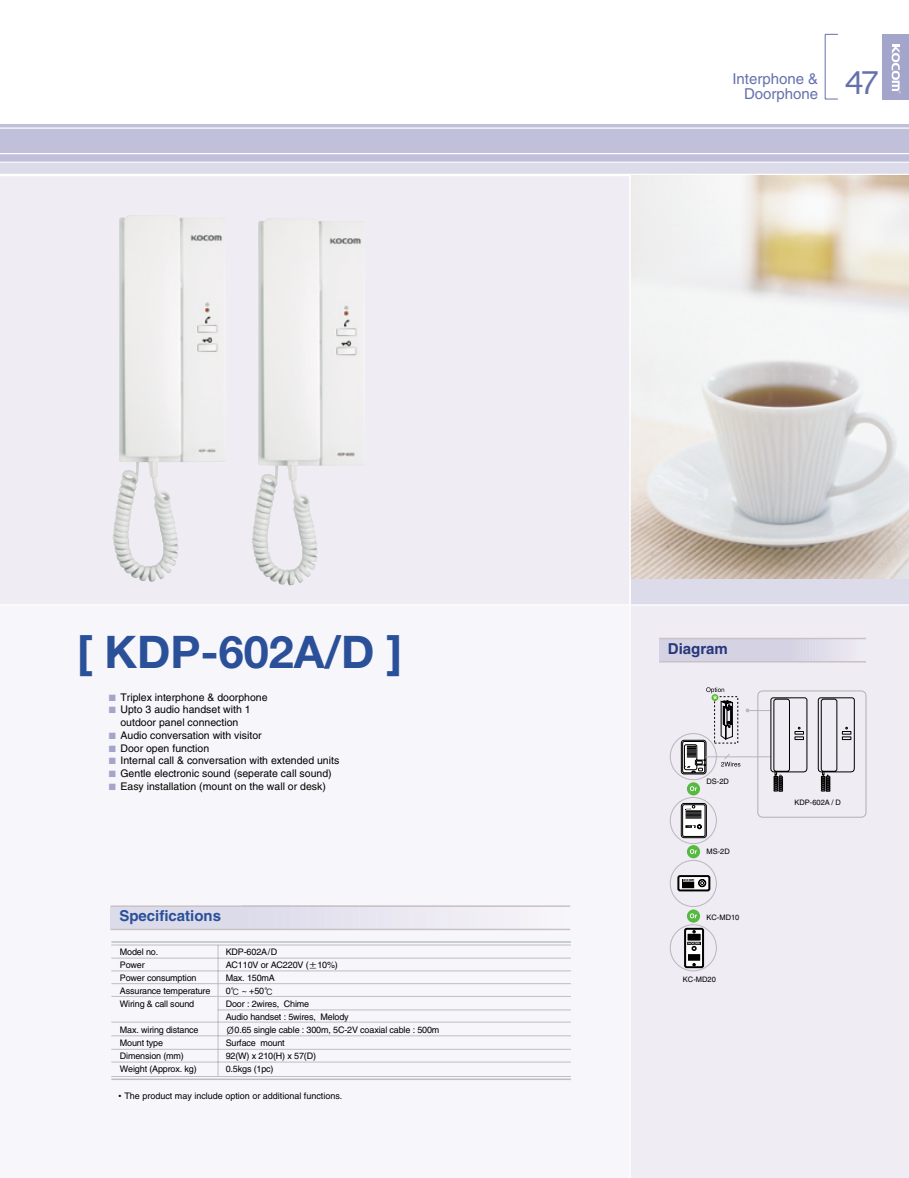
<style>
.page{position:relative;width:909px;height:1178px;background:#fff}
.page>*{position:absolute;margin:0;border:0;box-sizing:border-box;transform-origin:0 0}
.t1{font:700 45px "Helvetica Neue";color:#2a5099}
.t2{font:30px "Geneva";color:#6571ac}
.t3{font:15px/15px "Helvetica";color:#6571ac;text-align:right}
.t4{font:700 15px "Helvetica";color:#2a5099}
.t5{font:700 15px "Helvetica";color:#25387a}
.t6{font:10.5px/12.8px "Helvetica";color:#000;text-align:center}
.t7{font:9px/13px "Helvetica";letter-spacing:-.015em;color:#000}
.t8{font:7.5px "Helvetica";color:#000}
.s1{font-family:"YGO12";color:#a4a5cb}
.s2{font-family:"YGO12"}
</style>
<div class="page">
<div style="left:0;top:144px;width:909px;height:1034px;background:#f7f6fa"></div>
<div style="left:659px;top:637px;width:208px;height:335px;background:#efecf4"></div>
<svg style="left:630px;top:175px;width:279px;height:429px"></svg>
<div style="left:0;top:163px;width:909px;height:11px;background:#dcdbea"></div>
<div style="left:0;top:124px;width:909px;height:38px;background:#c1c0db"></div>
<hr style="left:0;top:127px;width:909px;height:2px;background:#fff">
<hr style="left:0;top:153px;width:909px;height:1px;background:#fff">
<hr style="left:0;top:162px;width:909px;height:1px;background:#fff">
<hr style="left:825px;top:34px;width:1px;height:65px;background:#6571ac">
<svg style="left:826px;top:34px;width:12px;height:1px"></svg>
<svg style="left:825px;top:99px;width:13px;height:1px"></svg>
<div style="left:882px;top:34px;width:27px;height:65px;background:#a4a5cb"></div>
<svg style="left:891px;top:44px;width:10px;height:49px"></svg>
<img style="left:112px;top:214px;width:114px;height:368px">
<img style="left:252px;top:218px;width:113px;height:367px">
<hr style="left:706px;top:756px;width:65px;height:1px;background:#b8b7bb">
<svg style="left:817px;top:697px;width:38px;height:94px"></svg>
<svg style="left:746px;top:697px;width:61px;height:94px"></svg>
<div style="left:757px;top:690px;width:109px;height:127px;border:1px solid #b1b1b1;border-radius:5px"></div>
<div style="left:670px;top:924px;width:47px;height:47px;border:1px solid #b8b7bb;border-radius:50%"></div>
<div style="left:687px;top:909px;width:13px;height:13px;background:#56b940;border-radius:50%"></div>
<svg style="left:690px;top:913px;width:7px;height:5px"></svg>
<svg style="left:670px;top:687px;width:70px;height:220px"></svg>
<svg style="left:684px;top:928px;width:20px;height:40px"></svg>
<svg style="left:793px;top:639px;width:7px;height:22px"></svg>
<hr style="left:801px;top:638px;width:2px;height:24px;background:#d8d5e5">
<hr style="left:804px;top:638px;width:2px;height:24px;background:#d9d7e6">
<hr style="left:807px;top:638px;width:2px;height:24px;background:#dad8e7">
<hr style="left:810px;top:638px;width:2px;height:24px;background:#dbd9e8">
<hr style="left:813px;top:638px;width:2px;height:24px;background:#dcdae8">
<hr style="left:816px;top:638px;width:2px;height:24px;background:#dedbe9">
<hr style="left:819px;top:638px;width:2px;height:24px;background:#dedcea">
<svg style="left:822px;top:639px;width:4px;height:22px"></svg>
<hr style="left:827px;top:638px;width:2px;height:24px;background:#e1dfeb">
<hr style="left:830px;top:638px;width:2px;height:24px;background:#e2e0eb">
<hr style="left:833px;top:638px;width:2px;height:24px;background:#e3e1ec">
<hr style="left:836px;top:638px;width:2px;height:24px;background:#e5e2ed">
<hr style="left:839px;top:638px;width:2px;height:24px;background:#e5e3ee">
<hr style="left:842px;top:638px;width:2px;height:24px;background:#e7e4ef">
<hr style="left:845px;top:638px;width:2px;height:24px;background:#e8e5ef">
<svg style="left:848px;top:639px;width:7px;height:22px"></svg>
<hr style="left:856px;top:638px;width:2px;height:24px;background:#eceaf2">
<hr style="left:859px;top:638px;width:2px;height:24px;background:#edebf3">
<hr style="left:862px;top:638px;width:2px;height:24px;background:#eeecf3">
<svg style="left:865px;top:639px;width:1px;height:22px"></svg>
<div style="left:659px;top:638px;width:134px;height:24px;background:#d4d2e3"></div>
<hr style="left:659px;top:661px;width:207px;height:1px;background:#cac1c6">
<hr style="left:659px;top:638px;width:207px;height:1px;background:#cac1c6">
<hr style="left:244px;top:905px;width:2px;height:24px;background:#dcdbea">
<hr style="left:252px;top:905px;width:3px;height:24px;background:#dddceb">
<hr style="left:261px;top:905px;width:2px;height:24px;background:#deddec">
<hr style="left:269px;top:905px;width:3px;height:24px;background:#dfddec">
<hr style="left:278px;top:905px;width:2px;height:24px;background:#dfdeec">
<hr style="left:286px;top:905px;width:3px;height:24px;background:#e0deed">
<hr style="left:295px;top:905px;width:2px;height:24px;background:#e1dfed">
<hr style="left:303px;top:905px;width:3px;height:24px;background:#e2e0ed">
<hr style="left:312px;top:905px;width:2px;height:24px;background:#e2e0ed">
<hr style="left:320px;top:905px;width:3px;height:24px;background:#e3e1ee">
<hr style="left:329px;top:905px;width:2px;height:24px;background:#e3e2ee">
<hr style="left:337px;top:905px;width:3px;height:24px;background:#e4e3ee">
<hr style="left:346px;top:905px;width:2px;height:24px;background:#e5e3ee">
<hr style="left:354px;top:905px;width:3px;height:24px;background:#e6e4ef">
<hr style="left:363px;top:905px;width:2px;height:24px;background:#e7e5ef">
<hr style="left:371px;top:905px;width:3px;height:24px;background:#e8e6f0">
<hr style="left:380px;top:905px;width:2px;height:24px;background:#e8e6f0">
<hr style="left:388px;top:905px;width:3px;height:24px;background:#e9e7f1">
<hr style="left:397px;top:905px;width:2px;height:24px;background:#eae8f1">
<hr style="left:405px;top:905px;width:3px;height:24px;background:#ebe8f2">
<hr style="left:414px;top:905px;width:2px;height:24px;background:#ebe9f2">
<hr style="left:422px;top:905px;width:2px;height:24px;background:#ece9f2">
<hr style="left:431px;top:905px;width:2px;height:24px;background:#edeaf2">
<hr style="left:439px;top:905px;width:2px;height:24px;background:#edebf3">
<hr style="left:447px;top:905px;width:3px;height:24px;background:#eeecf3">
<hr style="left:456px;top:905px;width:2px;height:24px;background:#efecf4">
<hr style="left:464px;top:905px;width:3px;height:24px;background:#efedf4">
<hr style="left:473px;top:905px;width:2px;height:24px;background:#f0eef5">
<hr style="left:481px;top:905px;width:3px;height:24px;background:#f1eef5">
<hr style="left:490px;top:905px;width:2px;height:24px;background:#f1eff6">
<hr style="left:498px;top:905px;width:3px;height:24px;background:#f2f0f6">
<hr style="left:507px;top:905px;width:2px;height:24px;background:#f3f1f7">
<hr style="left:515px;top:905px;width:3px;height:24px;background:#f3f1f7">
<hr style="left:524px;top:905px;width:2px;height:24px;background:#f4f2f7">
<div style="left:111px;top:905px;width:133px;height:24px;background:#dcdbea"></div>
<hr style="left:111px;top:928px;width:459px;height:2px;background:#cac1c6">
<hr style="left:111px;top:905px;width:459px;height:2px;background:#cac1c6">
<hr style="left:111px;top:944px;width:460px;height:1px;background:#bdbfc1">
<hr style="left:111px;top:1076px;width:460px;height:1px;background:#bdbfc1">
<hr style="left:111px;top:957px;width:460px;height:1px;background:#bdbfc1">
<hr style="left:111px;top:970px;width:460px;height:1px;background:#bdbfc1">
<hr style="left:111px;top:983px;width:460px;height:1px;background:#bdbfc1">
<hr style="left:111px;top:996px;width:460px;height:1px;background:#bdbfc1">
<hr style="left:218px;top:1009px;width:353px;height:1px;background:#bdbfc1">
<hr style="left:111px;top:1021px;width:460px;height:1px;background:#bdbfc1">
<hr style="left:111px;top:1035px;width:460px;height:1px;background:#bdbfc1">
<hr style="left:111px;top:1049px;width:460px;height:1px;background:#bdbfc1">
<hr style="left:111px;top:1061px;width:460px;height:1px;background:#bdbfc1">
<hr style="left:218px;top:945px;width:1px;height:131px;background:#bdbfc1">
<hr style="left:111px;top:941px;width:460px;height:1px;background:#bdbfc1">
<hr style="left:111px;top:1078px;width:460px;height:2px;background:#bdbfc1">
<h1 class="t1" style="left:77px;top:636px;width:327px">[ KDP-602A/D ]</h1>
<p class="t6" style="left:107px;top:691px;width:162px"><span class="s1">■</span> Triplex interphone &amp; doorphone</p>
<p class="t6" style="left:107px;top:704px;width:145px"><span class="s1">■</span> Upto 3 audio handset with 1 outdoor panel connection</p>
<p class="t6" style="left:107px;top:729px;width:156px"><span class="s1">■</span> Audio conversation with visitor</p>
<p class="t6" style="left:107px;top:742px;width:103px"><span class="s1">■</span> Door open function</p>
<p class="t6" style="left:107px;top:755px;width:234px"><span class="s1">■</span> Internal call &amp; conversation with extended units</p>
<p class="t6" style="left:107px;top:768px;width:226px"><span class="s1">■</span> Gentle electronic sound (seperate call sound)</p>
<p class="t6" style="left:107px;top:780px;width:220px"><span class="s1">■</span> Easy installation (mount on the wall or desk)</p>
<h3 class="t4" style="left:119px;top:910px;width:103px">Specifications</h3>
<p class="t7" style="left:120px;top:945px;width:40px">Model no.</p>
<p class="t7" style="left:226px;top:945px;width:53px">KDP-602A/D</p>
<p class="t7" style="left:120px;top:958px;width:26px">Power</p>
<p class="t7" style="left:226px;top:958px;width:114px">AC110V or AC220V (<span class="s2">±</span>10%)</p>
<p class="t7" style="left:120px;top:972px;width:78px">Power consumption</p>
<p class="t7" style="left:226px;top:972px;width:51px">Max. 150mA</p>
<p class="t7" style="left:120px;top:985px;width:92px">Assurance temperature</p>
<p class="t7" style="left:226px;top:985px;width:49px">0<span class="s2">℃</span> ~ +50<span class="s2">℃</span></p>
<p class="t7" style="left:120px;top:998px;width:76px">Wiring &amp; call sound</p>
<p class="t7" style="left:226px;top:998px;width:125px">Door : 2wires, Chime<br>Audio handset : 5wires, Melody</p>
<p class="t7" style="left:120px;top:1024px;width:80px">Max. wiring distance</p>
<p class="t7" style="left:226px;top:1024px;width:215px"><span class="s2">Ø</span>0.65 single cable : 300m, 5C-2V coaxial cable : 500m</p>
<p class="t7" style="left:120px;top:1037px;width:45px">Mount type</p>
<p class="t7" style="left:226px;top:1037px;width:61px">Surface mount</p>
<p class="t7" style="left:120px;top:1050px;width:66px">Dimension (mm)</p>
<p class="t7" style="left:226px;top:1050px;width:92px">92(W) x 210(H) x 57(D)</p>
<p class="t7" style="left:120px;top:1063px;width:78px">Weight (Approx. kg)</p>
<p class="t7" style="left:226px;top:1063px;width:49px">0.5kgs (1pc)</p>
<p class="t7" style="left:124px;top:1090px;width:220px">The product may include option or additional functions.</p>
<h3 class="t3" style="left:732px;top:72px;width:87px">Interphone &amp;<br>Doorphone</h3>
<h2 class="t2" style="left:844px;top:71px;width:38px">47</h2>
<h3 class="t5" style="left:668px;top:643px;width:61px">Diagram</h3>
<p class="t8" style="left:707px;top:779px;width:24px">DS-2D</p>
<p class="t8" style="left:707px;top:849px;width:25px">MS-2D</p>
<p class="t8" style="left:707px;top:914px;width:34px">KC-MD10</p>
<p class="t8" style="left:683px;top:976px;width:34px">KC-MD20</p>
<p class="t8" style="left:795px;top:799px;width:48px">KDP-602A / D</p>
</div>
